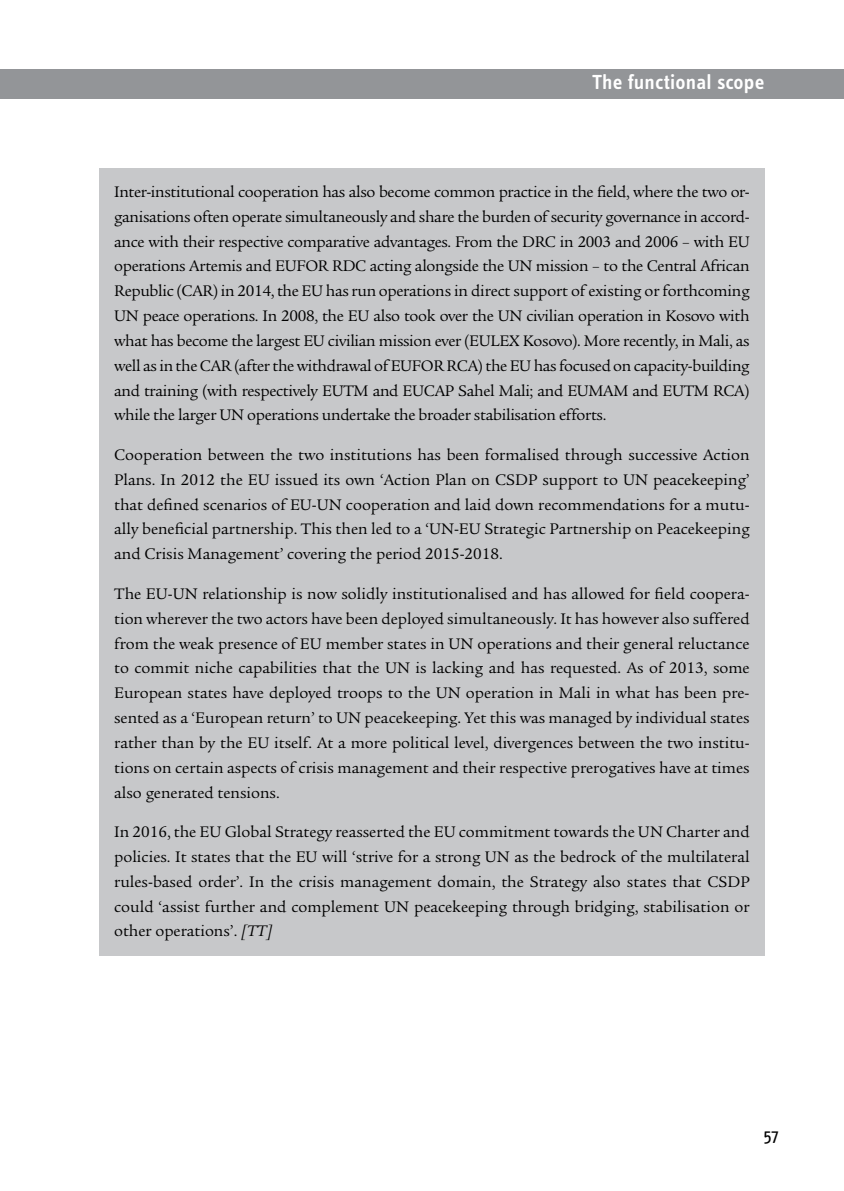
<style>
.page{position:relative;width:844px;height:1191px;background:#fff}
.page>*{position:absolute;margin:0;border:0;box-sizing:border-box;transform-origin:0 0}
.t1{font:600 21px "Info Text";letter-spacing:.01em;color:#fff}
.t2{font:17.5px "Info Text";color:#000}
.t3{font:16.62px/24.8px "Legacy Serif Std";color:#000;text-align:justify}
.s1{font-style:italic}
</style>
<div class="page">
<div style="left:0;top:69px;width:843px;height:30px;background:#939598"></div>
<div style="left:99px;top:169px;width:665px;height:787px;background:#c7c8ca"></div>
<p class="t1" style="left:592px;top:70px;width:174px">The functional scope</p>
<p class="t3" style="left:114px;top:179px;width:637px">Inter-institutional cooperation has also become common practice in the field, where the two or&shy;ganisations often operate simultaneously and share the burden of security governance in accord&shy;ance with their respective comparative advantages. From the DRC in 2003 and 2006 – with EU operations Artemis and EUFOR RDC acting alongside the UN mission – to the Central African Republic (CAR) in 2014, the EU has run operations in direct support of existing or forthcoming UN peace operations. In 2008, the EU also took over the UN civilian operation in Kosovo with what has become the largest EU civilian mission ever (EULEX Kosovo). More recently, in Mali, as well as in the CAR (after the withdrawal of EUFOR RCA) the EU has focused on capacity-building and training (with respectively EUTM and EUCAP Sahel Mali; and EUMAM and EUTM RCA) while the larger UN operations undertake the broader stabilisation efforts.</p>
<p class="t3" style="left:114px;top:442px;width:637px">Cooperation between the two institutions has been formalised through successive Action Plans. In 2012 the EU issued its own ‘Action Plan on CSDP support to UN peacekeeping’ that defined scenarios of EU-UN cooperation and laid down recommendations for a mutu&shy;ally beneficial partnership. This then led to a ‘UN-EU Strategic Partnership on Peacekeeping and Crisis Management’ covering the period 2015-2018.</p>
<p class="t3" style="left:114px;top:581px;width:637px">The EU-UN relationship is now solidly institutionalised and has allowed for field coopera&shy;tion wherever the two actors have been deployed simultaneously. It has however also suffered from the weak presence of EU member states in UN operations and their general reluctance to commit niche capabilities that the UN is lacking and has requested. As of 2013, some European states have deployed troops to the UN operation in Mali in what has been pre&shy;sented as a ‘European return’ to UN peacekeeping. Yet this was managed by individual states rather than by the EU itself. At a more political level, divergences between the two institu&shy;tions on certain aspects of crisis management and their respective prerogatives have at times also generated tensions.</p>
<p class="t3" style="left:114px;top:819px;width:636px">In 2016, the EU Global Strategy reasserted the EU commitment towards the UN Charter and policies. It states that the EU will ‘strive for a strong UN as the bedrock of the multilateral rules-based order’. In the crisis management domain, the Strategy also states that CSDP could ‘assist further and complement UN peacekeeping through bridging, stabilisation or other operations’. <span class="s1">[TT]</span></p>
<p class="t2" style="left:763px;top:1125px;width:16px">57</p>
</div>
